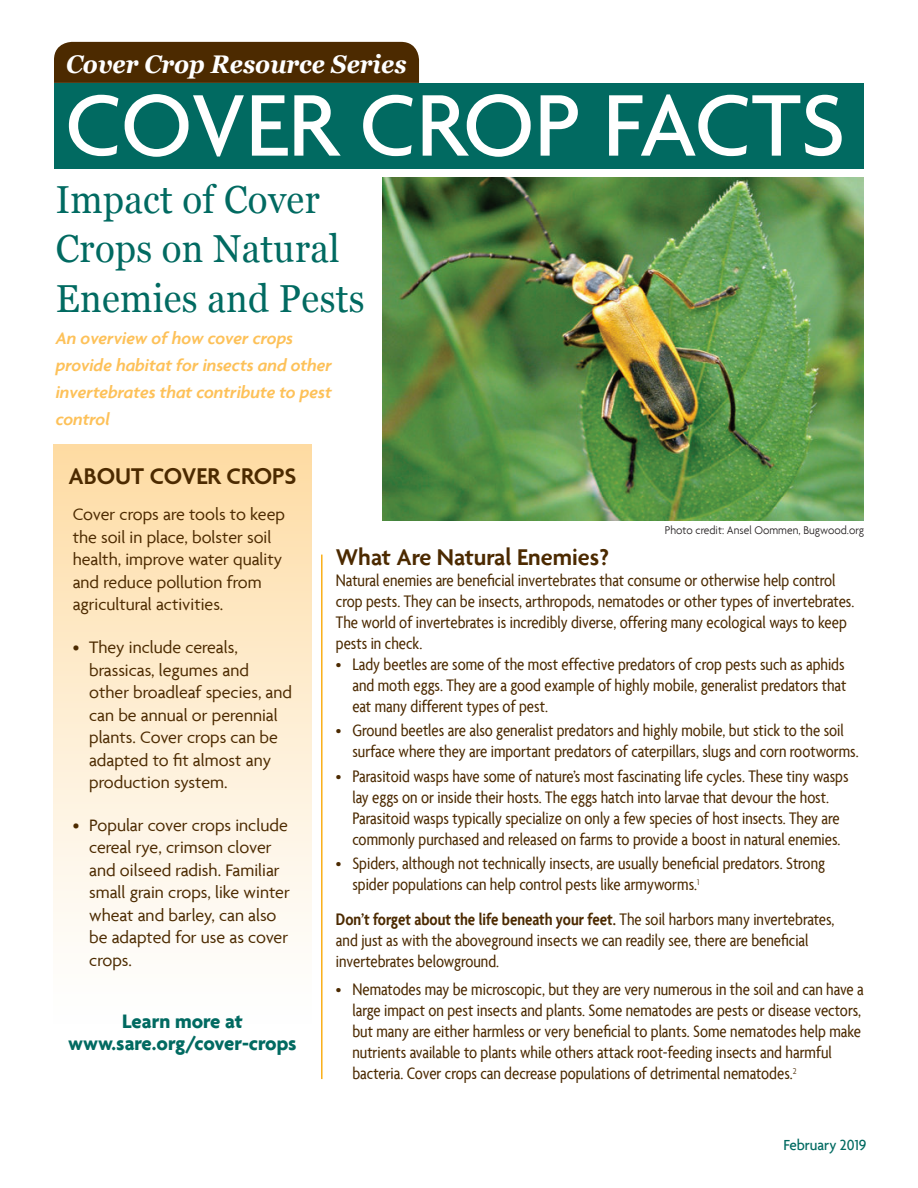
<style>
.page{position:relative;width:918px;height:1188px;background:#fff}
.page>*{position:absolute;margin:0;border:0;box-sizing:border-box;transform-origin:0 0}
.t1{font:500 94.65px "Agenda";letter-spacing:-.005em;color:#fff}
.t2{font:39px/49.5px "Georgia";letter-spacing:.01em;color:#016a61;scale:.94 1}
.t3{font:italic 700 25.5px "Georgia";color:#fff;scale:.93 1}
.t4{font:600 24.6px "Agenda";color:#4c2a00}
.t5{font:700 21px/21.8px "Agenda";color:#016a61;text-align:center}
.t6{font:condensed 18px/21px "Agenda";color:#4c2a00}
.t7{font:18px/22.5px "Agenda";color:#4c2a00}
.t8{font:italic 600 18px/27px "Agenda";color:#fdc159}
.t9{font:500 15.75px "Agenda";color:#016a61;scale:.96 1}
.t10{font:300 12px "Agenda";color:#231f20;scale:.96 1}
.s1{font-weight:600}
</style>
<div class="page">
<img style="left:382px;top:178px;width:482px;height:343px">
<div style="left:54px;top:42px;width:365px;height:41px;background:#4c2a00"></div>
<div style="left:54px;top:83px;width:810px;height:85px;background:#016a61"></div>
<hr style="left:321px;top:555px;width:2px;height:524px;background:#faaf18">
<div style="left:53px;top:444px;width:258px;height:584px;background:linear-gradient(to bottom,#fedca5,#feffff)"></div>
<h3 class="t3" style="left:66px;top:46px;width:368px">Cover Crop Resource Series</h3>
<h1 class="t1" style="left:65px;top:68px;width:782px">COVER CROP FACTS</h1>
<h2 class="t2" style="left:56px;top:173px;width:330px">Impact of Cover<br>Crops on Natural<br>Enemies and Pests</h2>
<p class="t8" style="left:56px;top:324px;width:278px">An overview of how cover crops provide habitat for insects and other invertebrates that contribute to pest control</p>
<h3 class="t4" style="left:68px;top:461px;width:229px">ABOUT COVER CROPS</h3>
<p class="t7" style="left:73px;top:503px;width:214px">Cover crops are tools to keep the soil in place, bolster soil health, improve water quality and reduce pollution from agricultural activities.</p>
<p class="t7" style="left:89px;top:636px;width:204px;text-indent:-17px">• They include cereals, brassicas, legumes and other broadleaf species, and can be annual or perennial plants. Cover crops can be adapted to fit almost any production system.</p>
<p class="t7" style="left:89px;top:814px;width:202px;text-indent:-17px">• Popular cover crops include cereal rye, crimson clover and oilseed radish. Familiar small grain crops, like winter wheat and barley, can also be adapted for use as cover crops.</p>
<p class="t5" style="left:68px;top:1010px;width:230px">Learn more at www.sare.org/cover-crops</p>
<p class="t10" style="left:665px;top:523px;width:209px">Photo credit: Ansel Oommen, Bugwood.org</p>
<h3 class="t4" style="left:336px;top:542px;width:274px">What Are Natural Enemies?</h3>
<p class="t6" style="left:336px;top:569px;width:520px">Natural enemies are beneficial invertebrates that consume or otherwise help control crop pests. They can be insects, arthropods, nematodes or other types of invertebrates.<br>The world of invertebrates is incredibly diverse, offering many ecological ways to keep pests in check.</p>
<p class="t6" style="left:352px;top:653px;width:495px;text-align:justify;text-indent:-17px">• Lady beetles are some of the most effective predators of crop pests such as aphids and moth eggs. They are a good example of highly mobile, generalist predators that eat many different types of pest.</p>
<p class="t6" style="left:352px;top:720px;width:508px;text-indent:-17px">• Ground beetles are also generalist predators and highly mobile, but stick to the soil surface where they are important predators of caterpillars, slugs and corn rootworms.</p>
<p class="t6" style="left:336px;top:765px;width:514px;text-align:center">• Parasitoid wasps have some of nature’s most fascinating life cycles. These tiny wasps lay eggs on or inside their hosts. The eggs hatch into larvae that devour the host.<br>Parasitoid wasps typically specialize on only a few species of host insects. They are commonly purchased and released on farms to provide a boost in natural enemies.</p>
<p class="t6" style="left:352px;top:853px;width:474px;text-indent:-17px">• Spiders, although not technically insects, are usually beneficial predators. Strong spider populations can help control pests like armyworms.<sup>1</sup></p>
<p class="t6" style="left:336px;top:908px;width:500px"><span class="s1">Don’t forget about the life beneath your feet.</span> The soil harbors many invertebrates, and just as with the aboveground insects we can readily see, there are beneficial invertebrates belowground.</p>
<p class="t6" style="left:352px;top:978px;width:513px;text-indent:-17px">• Nematodes may be microscopic, but they are very numerous in the soil and can have a large impact on pest insects and plants. Some nematodes are pests or disease vectors, but many are either harmless or very beneficial to plants. Some nematodes help make nutrients available to plants while others attack root-feeding insects and harmful bacteria. Cover crops can decrease populations of detrimental nematodes.<sup>2</sup></p>
<p class="t9" style="left:783px;top:1135px;width:88px">February 2019</p>
</div>
